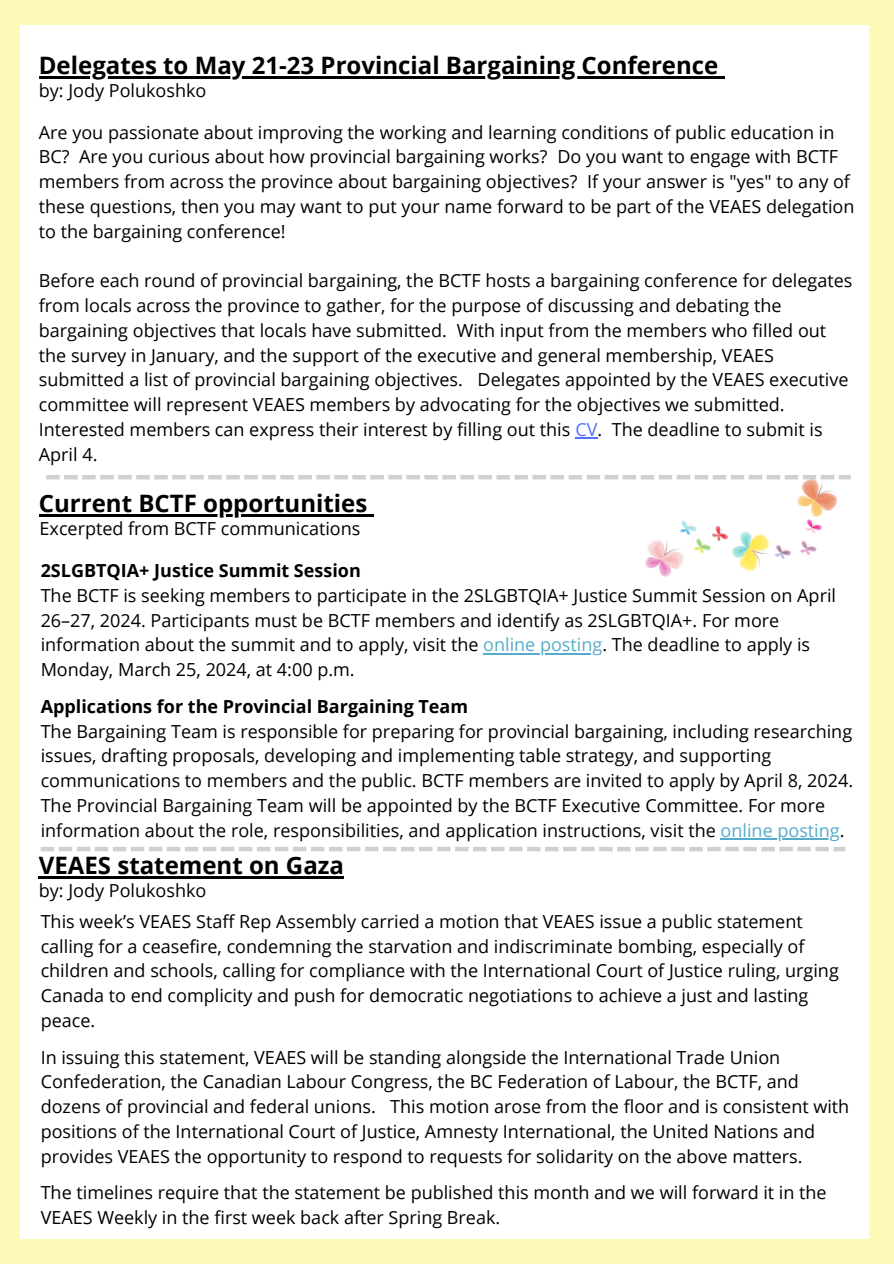
<style>
.page{position:relative;width:894px;height:1264px;background:#fff}
.page>*{position:absolute;margin:0;border:0;box-sizing:border-box;transform-origin:0 0}
.t1{font:700 24px "Open Sans";color:#000}
.t2{font:18px/24.8px "Open Sans";color:#000}
.t3{font:700 18px "Open Sans";color:#000}
.s1{color:#5271ff}
.s2{color:#54acca}
</style>
<div class="page">
<div style="left:0;top:0;width:893px;height:1263px;background:#fcfab7"></div>
<div style="left:20px;top:25px;width:849px;height:1213px;background:#fff"></div>
<img style="left:645px;top:480px;width:191px;height:96px">
<hr style="left:39px;top:76px;width:679px;height:2px;background:#000">
<svg style="left:718px;top:76px;width:6px;height:2px"></svg>
<svg style="left:575px;top:437px;width:22px;height:1px"></svg>
<hr style="left:39px;top:876px;width:305px;height:2px;background:#000">
<hr style="left:483px;top:652px;width:119px;height:2px;background:#54acca">
<hr style="left:720px;top:838px;width:119px;height:1px;background:#54acca">
<svg style="left:46px;top:475px;width:804px;height:4px"></svg>
<svg style="left:41px;top:847px;width:804px;height:4px"></svg>
<hr style="left:39px;top:514px;width:328px;height:3px;background:#000">
<svg style="left:367px;top:514px;width:6px;height:3px"></svg>
<h1 class="t1" style="left:39px;top:48px;width:680px">Delegates to May 21-23 Provincial Bargaining Conference</h1>
<p class="t2" style="left:39px;top:77px;width:169px">by: Jody Polukoshko</p>
<p class="t2" style="left:39px;top:119px;width:816px">Are you passionate about improving the working and learning conditions of public education in BC? Are you curious about how provincial bargaining works? Do you want to engage with BCTF members from across the province about bargaining objectives? If your answer is "yes" to any of these questions, then you may want to put your name forward to be part of the VEAES delegation to the bargaining conference!</p>
<p class="t2" style="left:39px;top:268px;width:814px">Before each round of provincial bargaining, the BCTF hosts a bargaining conference for delegates from locals across the province to gather, for the purpose of discussing and debating the bargaining objectives that locals have submitted. With input from the members who filled out the survey in January, and the support of the executive and general membership, VEAES submitted a list of provincial bargaining objectives. Delegates appointed by the VEAES executive committee will represent VEAES members by advocating for the objectives we submitted.<br>Interested members can express their interest by filling out this <span class="s1">CV</span>. The deadline to submit is April 4.</p>
<h1 class="t1" style="left:39px;top:486px;width:330px">Current BCTF opportunities</h1>
<p class="t2" style="left:40px;top:516px;width:322px">Excerpted from BCTF communications</p>
<p class="t3" style="left:41px;top:557px;width:321px">2SLGBTQIA+ Justice Summit Session</p>
<p class="t2" style="left:41px;top:582px;width:796px">The BCTF is seeking members to participate in the 2SLGBTQIA+ Justice Summit Session on April 26–27, 2024. Participants must be BCTF members and identify as 2SLGBTQIA+. For more information about the summit and to apply, visit the <span class="s2">online posting</span>. The deadline to apply is Monday, March 25, 2024, at 4:00 p.m.</p>
<p class="t3" style="left:41px;top:693px;width:429px">Applications for the Provincial Bargaining Team</p>
<p class="t2" style="left:41px;top:718px;width:813px">The Bargaining Team is responsible for preparing for provincial bargaining, including researching issues, drafting proposals, developing and implementing table strategy, and supporting communications to members and the public. BCTF members are invited to apply by April 8, 2024.<br>The Provincial Bargaining Team will be appointed by the BCTF Executive Committee. For more information about the role, responsibilities, and application instructions, visit the <span class="s2">online posting</span>.</p>
<h1 class="t1" style="left:39px;top:848px;width:306px">VEAES statement on Gaza</h1>
<p class="t2" style="left:39px;top:877px;width:169px">by: Jody Polukoshko</p>
<p class="t2" style="left:41px;top:908px;width:799px">This week’s VEAES Staff Rep Assembly carried a motion that VEAES issue a public statement calling for a ceasefire, condemning the starvation and indiscriminate bombing, especially of children and schools, calling for compliance with the International Court of Justice ruling, urging Canada to end complicity and push for democratic negotiations to achieve a just and lasting peace.</p>
<p class="t2" style="left:41px;top:1044px;width:809px">In issuing this statement, VEAES will be standing alongside the International Trade Union Confederation, the Canadian Labour Congress, the BC Federation of Labour, the BCTF, and dozens of provincial and federal unions. This motion arose from the floor and is consistent with positions of the International Court of Justice, Amnesty International, the United Nations and provides VEAES the opportunity to respond to requests for solidarity on the above matters.</p>
<p class="t2" style="left:41px;top:1179px;width:787px">The timelines require that the statement be published this month and we will forward it in the<br>VEAES Weekly in the first week back after Spring Break.</p>
</div>
